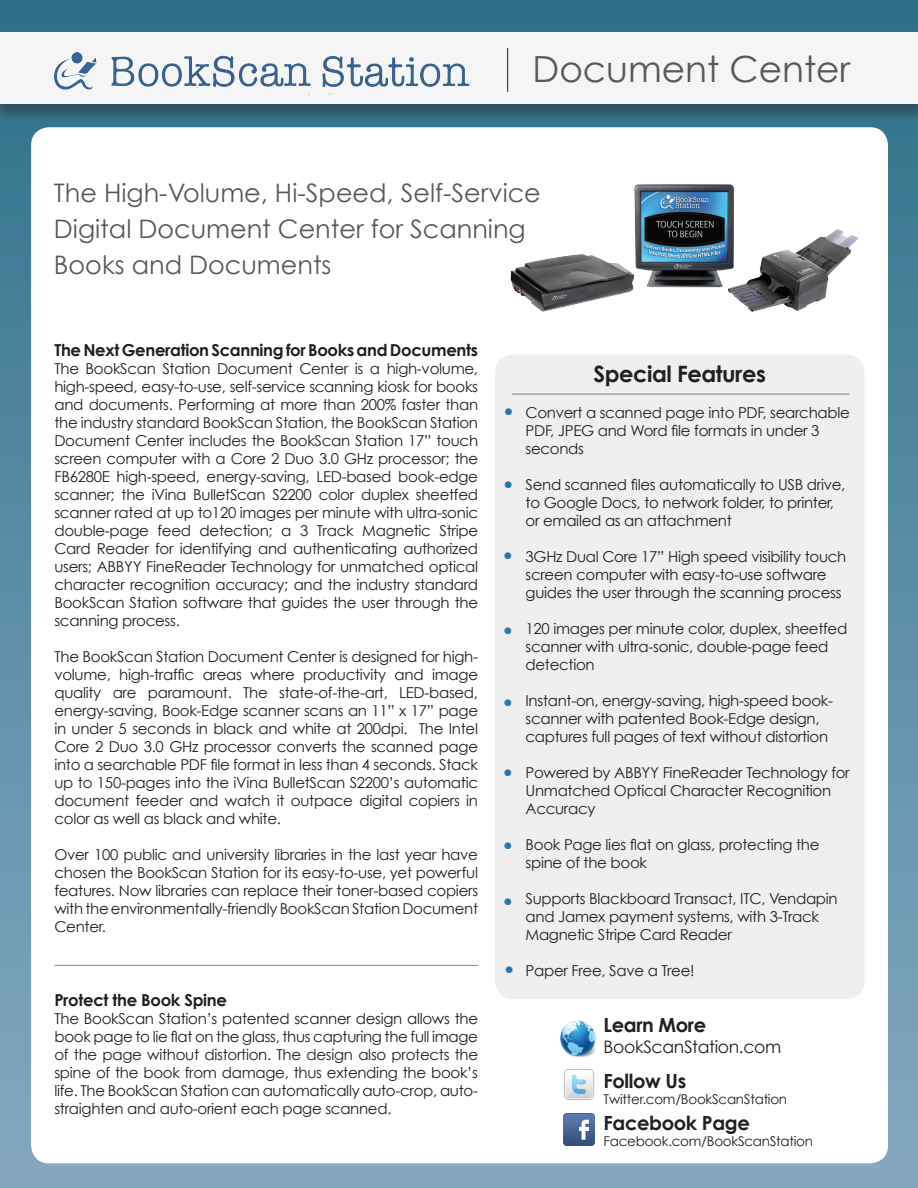
<style>
.page{position:relative;width:918px;height:1188px;background:#fff}
.page>*{position:absolute;margin:0;border:0;box-sizing:border-box;transform-origin:0 0}
.t1{font:36px "Century Gothic";color:#57585a}
.t2{font:25.5px "Century Gothic";color:#57585a}
.t3{font:700 22.5px "Century Gothic";letter-spacing:-.02em;color:#231f20}
.t4{font:22.5px "Century Gothic";color:#2876aa}
.t5{font:700 19.5px "Century Gothic";letter-spacing:-.02em;color:#231f20}
.t6{font:17.25px "Century Gothic";letter-spacing:-.02em;color:#231f20}
.t7{font:700 16.5px "Century Gothic";letter-spacing:-.02em;color:#231f20}
.t8{font:15px/18px "Century Gothic";letter-spacing:-.02em;color:#231f20}
.t9{font:13.5px "Century Gothic";letter-spacing:-.02em;color:#231f20}
</style>
<div class="page">
<div style="left:0;top:0;width:918px;height:1188px;background:linear-gradient(to bottom,#2e7189,#86a9c2)"></div>
<div style="left:31px;top:127px;width:857px;height:1036px;background:#fff;border-radius:18px"></div>
<div style="left:495px;top:355px;width:369px;height:644px;background:#efeff0;border-radius:18px"></div>
<hr style="left:512px;top:394px;width:337px;height:1px;background:#231f20">
<img style="left:564px;top:1069px;width:30px;height:31px">
<img style="left:563px;top:1114px;width:32px;height:31px">
<img style="left:560px;top:1020px;width:36px;height:38px">
<hr style="left:54px;top:965px;width:424px;height:1px;background:#231f20">
<img style="left:510px;top:184px;width:349px;height:128px">
<div style="left:0;top:34px;width:918px;height:88px;background:#231f20;opacity:.4"></div>
<div style="left:0;top:32px;width:918px;height:71px;background:#f5f5f5"></div>
<img style="left:54px;top:52px;width:416px;height:42px">
<hr style="left:507px;top:48px;width:1px;height:44px;background:#231f20">
<p class="t1" style="left:533px;top:47px;width:319px">Document Center</p>
<p class="t2" style="left:54px;top:177px;width:488px">The High-Volume, Hi-Speed, Self-Service</p>
<p class="t2" style="left:54px;top:213px;width:473px">Digital Document Center for Scanning</p>
<p class="t2" style="left:54px;top:249px;width:279px">Books and Documents</p>
<p class="t7" style="left:54px;top:340px;width:425px">The Next Generation Scanning for Books and Documents</p>
<p class="t8" style="left:54px;top:360px;width:425px;text-align:justify">The BookScan Station Document Center is a high-volume, high-speed, easy-to-use, self-service scanning kiosk for books and documents. Performing at more than 200% faster than the industry standard BookScan Station, the BookScan Station Document Center includes the BookScan Station 17” touch screen computer with a Core 2 Duo 3.0 GHz processor; the FB6280E high-speed, energy-saving, LED-based book-edge scanner; the iVina BulletScan S2200 color duplex sheetfed scanner rated at up to120 images per minute with ultra-sonic double-page feed detection; a 3 Track Magnetic Stripe Card Reader for identifying and authenticating authorized users; ABBYY FineReader Technology for unmatched optical character recognition accuracy; and the industry standard BookScan Station software that guides the user through the scanning process.</p>
<p class="t8" style="left:54px;top:648px;width:425px;text-align:justify">The BookScan Station Document Center is designed for high&shy;volume, high-traffic areas where productivity and image quality are paramount. The state-of-the-art, LED-based, energy-saving, Book-Edge scanner scans an 11” x 17” page in under 5 seconds in black and white at 200dpi. The Intel Core 2 Duo 3.0 GHz processor converts the scanned page into a searchable PDF file format in less than 4 seconds. Stack up to 150-pages into the iVina BulletScan S2200’s automatic document feeder and watch it outpace digital copiers in color as well as black and white.</p>
<p class="t8" style="left:54px;top:846px;width:425px;text-align:justify">Over 100 public and university libraries in the last year have chosen the BookScan Station for its easy-to-use, yet powerful features. Now libraries can replace their toner-based copiers with the environmentally-friendly BookScan Station Document Center.</p>
<p class="t7" style="left:54px;top:990px;width:174px">Protect the Book Spine</p>
<p class="t8" style="left:54px;top:1009px;width:425px;text-align:justify">The BookScan Station’s patented scanner design allows the book page to lie flat on the glass, thus capturing the full image of the page without distortion. The design also protects the spine of the book from damage, thus extending the book’s life. The BookScan Station can automatically auto-crop, auto&shy;straighten and auto-orient each page scanned.</p>
<p class="t4" style="left:502px;top:399px;width:15px">•</p>
<p class="t4" style="left:501px;top:471px;width:15px">•</p>
<p class="t4" style="left:501px;top:542px;width:15px">•</p>
<p class="t4" style="left:501px;top:617px;width:15px">•</p>
<p class="t4" style="left:501px;top:689px;width:15px">•</p>
<p class="t4" style="left:501px;top:759px;width:15px">•</p>
<p class="t4" style="left:501px;top:832px;width:15px">•</p>
<p class="t4" style="left:501px;top:888px;width:15px">•</p>
<p class="t4" style="left:503px;top:956px;width:15px">•</p>
<p class="t3" style="left:594px;top:360px;width:174px">Special Features</p>
<p class="t8" style="left:526px;top:403px;width:326px">Convert a scanned page into PDF, searchable<br>PDF, JPEG and Word file formats in under 3 seconds</p>
<p class="t8" style="left:526px;top:475px;width:321px">Send scanned files automatically to USB drive, to Google Docs, to network folder, to printer, or emailed as an attachment</p>
<p class="t8" style="left:526px;top:547px;width:322px">3GHz Dual Core 17” High speed visibility touch screen computer with easy-to-use software guides the user through the scanning process</p>
<p class="t8" style="left:526px;top:619px;width:323px">120 images per minute color, duplex, sheetfed scanner with ultra-sonic, double-page feed detection</p>
<p class="t8" style="left:526px;top:691px;width:309px">Instant-on, energy-saving, high-speed book&shy;scanner with patented Book-Edge design, captures full pages of text without distortion</p>
<p class="t8" style="left:526px;top:763px;width:326px">Powered by ABBYY FineReader Technology for<br>Unmatched Optical Character Recognition<br>Accuracy</p>
<p class="t8" style="left:526px;top:835px;width:295px">Book Page lies flat on glass, protecting the spine of the book</p>
<p class="t8" style="left:526px;top:889px;width:314px">Supports Blackboard Transact, ITC, Vendapin and Jamex payment systems, with 3-Track<br>Magnetic Stripe Card Reader</p>
<p class="t8" style="left:526px;top:961px;width:171px">Paper Free, Save a Tree!</p>
<p class="t5" style="left:604px;top:1013px;width:104px">Learn More</p>
<p class="t6" style="left:604px;top:1036px;width:179px">BookScanStation.com</p>
<p class="t5" style="left:604px;top:1069px;width:84px">Follow Us</p>
<p class="t9" style="left:604px;top:1091px;width:185px">Twitter.com/BookScanStation</p>
<p class="t5" style="left:604px;top:1111px;width:148px">Facebook Page</p>
<p class="t9" style="left:604px;top:1133px;width:211px">Facebook.com/BookScanStation</p>
</div>
